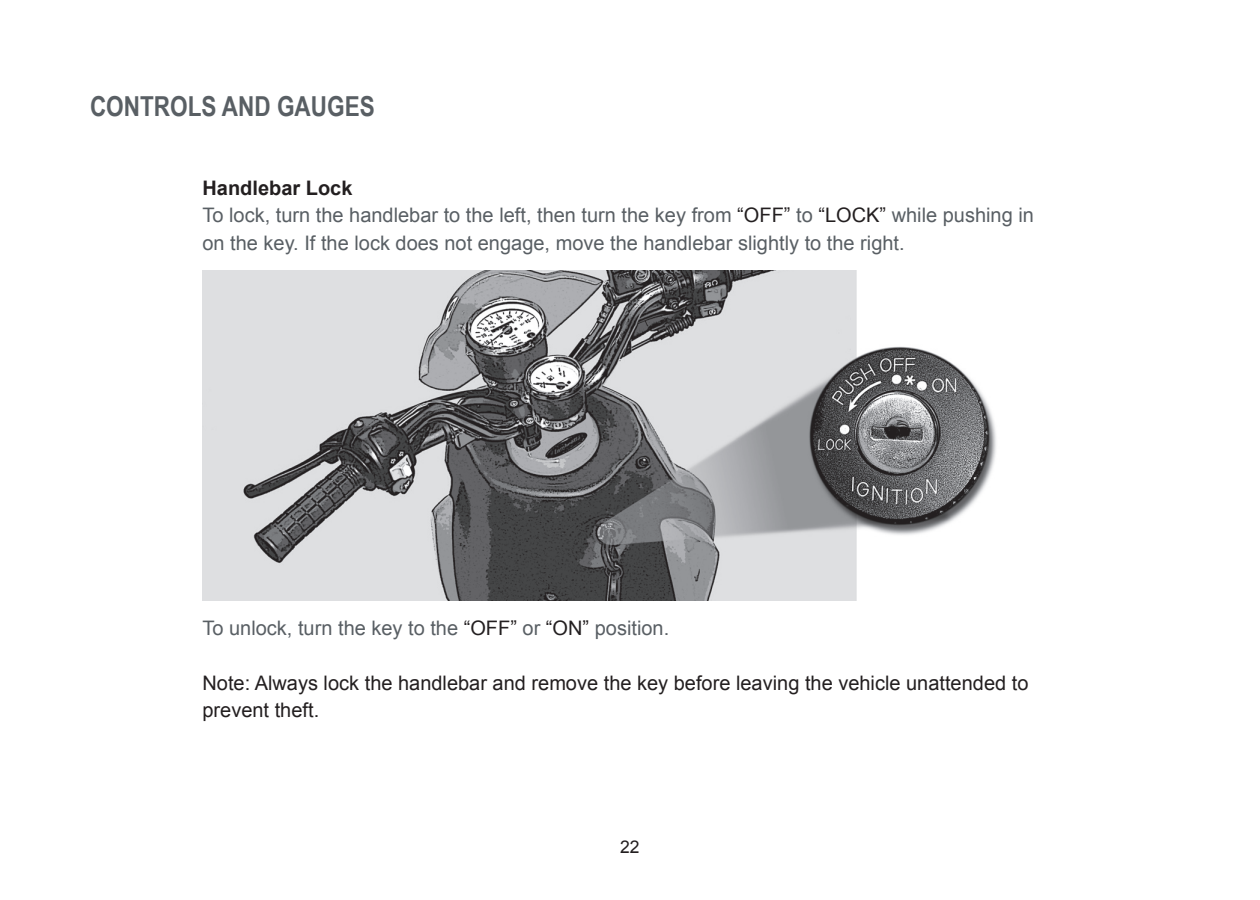
<style>
.page{position:relative;width:1260px;height:900px;background:#fff}
.page>*{position:absolute;margin:0;border:0;box-sizing:border-box;transform-origin:0 0}
.t1{font:700 27.5px "Arial Narrow";color:#595f64}
.t2{font:20px/27.5px "Arial";color:#595f64}
.t3{font:20px/27.5px "Arial";color:#231f20}
.t4{font:17.5px "Arial";color:#231f20}
.s1{font-weight:700;color:#231f20}
.s2{color:#231f20}
</style>
<div class="page">
<img style="left:202px;top:270px;width:794px;height:330px">
<h1 class="t1" style="left:90px;top:90px;width:286px">CONTROLS AND GAUGES</h1>
<p class="t2" style="left:202px;top:174px;width:833px"><span class="s1">Handlebar Lock<br></span>To lock, turn the handlebar to the left, then turn the key from <span class="s2">“OFF”</span> to <span class="s2">“LOCK”</span> while pushing in on the key. If the lock does not engage, move the handlebar slightly to the right.</p>
<p class="t2" style="left:202px;top:614px;width:468px">To unlock, turn the key to the <span class="s2">“OFF”</span> or <span class="s2">“ON”</span> position.</p>
<p class="t3" style="left:202px;top:669px;width:827px">Note: Always lock the handlebar and remove the key before leaving the vehicle unattended to prevent theft.</p>
<p class="t4" style="left:620px;top:837px;width:11px">22</p>
</div>
